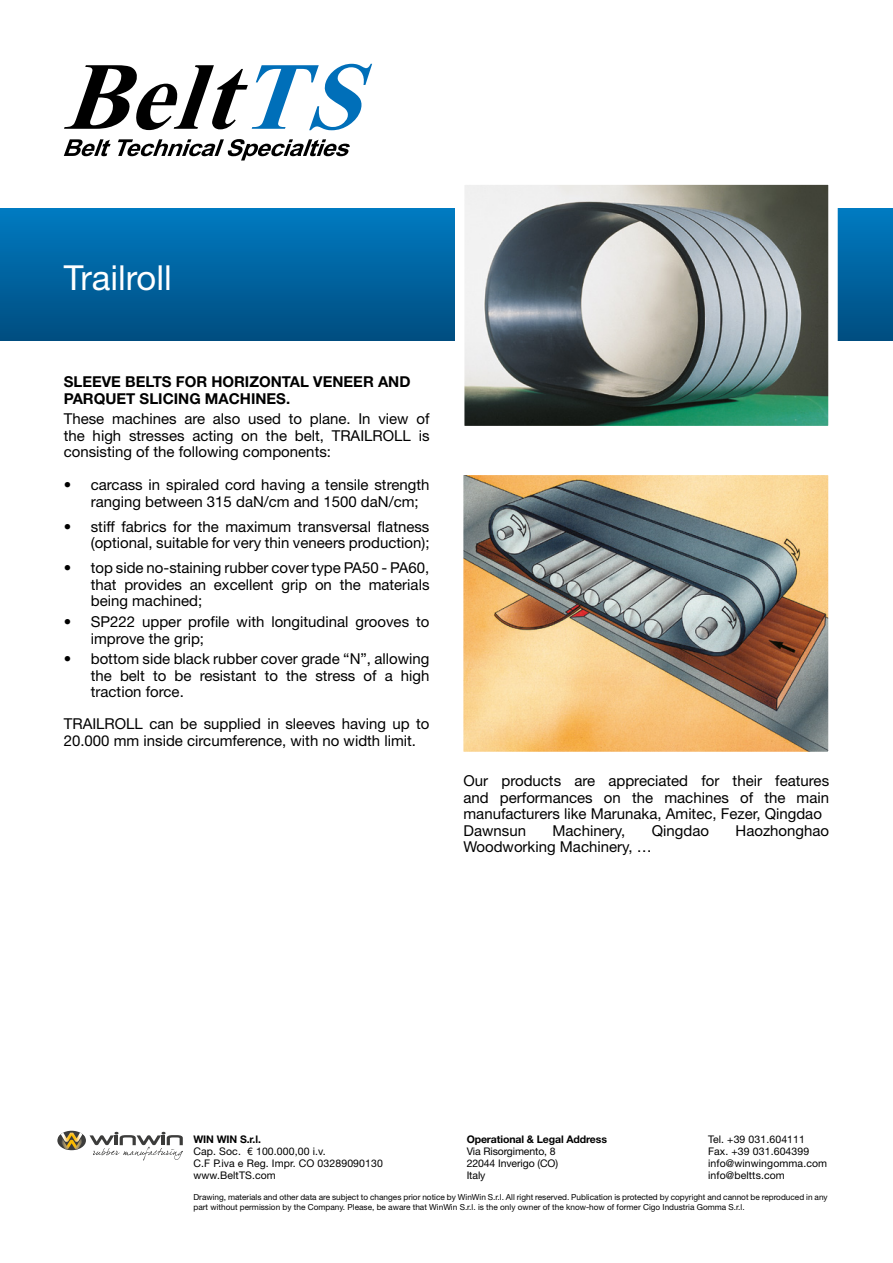
<style>
.page{position:relative;width:893px;height:1263px;background:#fff}
.page>*{position:absolute;margin:0;border:0;box-sizing:border-box;transform-origin:0 0}
.t1{font:34.5px "Helvetica Neue";color:#fff}
.t2{font:15px/16.5px "Helvetica Neue";color:#000;text-align:justify}
.t3{font:700 15px "Helvetica Neue";color:#000}
.t4{font:10.5px "Helvetica Neue";letter-spacing:.01em;color:#000}
.t5{font:700 10.5px "Helvetica Neue";letter-spacing:-.01em;color:#000}
.t6{font:10.5px "Helvetica Neue";letter-spacing:-.01em;color:#000}
.t7{font:8.25px/10.5px "Helvetica Neue";color:#000}
</style>
<div class="page">
<svg style="left:64px;top:64px;width:308px;height:66px"></svg>
<svg style="left:64px;top:139px;width:47px;height:17px"></svg>
<svg style="left:118px;top:139px;width:232px;height:22px"></svg>
<svg style="left:0;top:208px;width:893px;height:132px;background:#0969a4"></svg>
<img style="left:465px;top:185px;width:363px;height:240px">
<img style="left:464px;top:476px;width:364px;height:275px">
<svg style="left:57px;top:1131px;width:29px;height:19px"></svg>
<svg style="left:58px;top:1132px;width:125px;height:28px"></svg>
<p class="t1" style="left:64px;top:257px;width:109px">Trailroll</p>
<p class="t3" style="left:64px;top:372px;width:348px">SLEEVE BELTS FOR HORIZONTAL VENEER AND</p>
<p class="t3" style="left:64px;top:389px;width:228px">PARQUET SLICING MACHINES.</p>
<p class="t2" style="left:64px;top:410px;width:367px">These machines are also used to plane. In view of the high stresses acting on the belt, TRAILROLL is consisting of the following components:</p>
<p class="t2" style="left:91px;top:476px;width:340px;text-indent:-27px">• carcass in spiraled cord having a tensile strength ranging between 315 daN/cm and 1500 daN/cm;</p>
<p class="t2" style="left:64px;top:518px;width:367px;text-align:right">• stiff fabrics for the maximum transversal flatness (optional, suitable for very thin veneers production);</p>
<p class="t2" style="left:91px;top:559px;width:340px;text-indent:-27px">• top side no-staining rubber cover type PA50 - PA60, that provides an excellent grip on the materials being machined;</p>
<p class="t2" style="left:91px;top:613px;width:340px;text-indent:-27px">• SP222 upper profile with longitudinal grooves to improve the grip;</p>
<p class="t2" style="left:91px;top:650px;width:340px;text-indent:-27px">• bottom side black rubber cover grade “N”, allowing the belt to be resistant to the stress of a high traction force.</p>
<p class="t2" style="left:64px;top:715px;width:367px">TRAILROLL can be supplied in sleeves having up to<br>20.000 mm inside circumference, with no width limit.</p>
<p class="t2" style="left:463px;top:773px;width:367px">Our products are appreciated for their features and performances on the machines of the main manufacturers like Marunaka, Amitec, Fezer, Qingdao</p>
<p class="t2" style="left:463px;top:822px;width:64px">Dawnsun</p>
<p class="t2" style="left:552px;top:822px;width:74px">Machinery,</p>
<p class="t2" style="left:652px;top:822px;width:59px">Qingdao</p>
<p class="t2" style="left:736px;top:822px;width:95px">Haozhonghao</p>
<p class="t2" style="left:463px;top:839px;width:190px">Woodworking Machinery, …</p>
<p class="t5" style="left:193px;top:1133px;width:69px">WIN WIN S.r.l.</p>
<p class="t4" style="left:193px;top:1145px;width:134px">Cap. Soc. € 100.000,00 i.v.</p>
<p class="t4" style="left:193px;top:1157px;width:191px">C.F P.iva e Reg. Impr. CO 03289090130</p>
<p class="t4" style="left:193px;top:1169px;width:84px">www.BeltTS.com</p>
<p class="t5" style="left:467px;top:1133px;width:142px">Operational &amp; Legal Address</p>
<p class="t6" style="left:467px;top:1145px;width:91px">Via Risorgimento, 8</p>
<p class="t6" style="left:467px;top:1157px;width:93px">22044 Inverigo (CO)</p>
<p class="t4" style="left:467px;top:1169px;width:20px">Italy</p>
<p class="t4" style="left:708px;top:1133px;width:98px">Tel. +39 031.604111</p>
<p class="t4" style="left:708px;top:1145px;width:103px">Fax. +39 031.604399</p>
<p class="t4" style="left:708px;top:1157px;width:121px">info@winwingomma.com</p>
<p class="t4" style="left:708px;top:1169px;width:78px">info@beltts.com</p>
<p class="t7" style="left:193px;top:1192px;width:636px">Drawing, materials and other data are subject to changes prior notice by WinWin S.r.l. All right reserved. Publication is protected by copyright and cannot be reproduced in any part without permission by the Company. Please, be aware that WinWin S.r.l. is the only owner of the know-how of former Cigo Industria Gomma S.r.l.</p>
</div>
